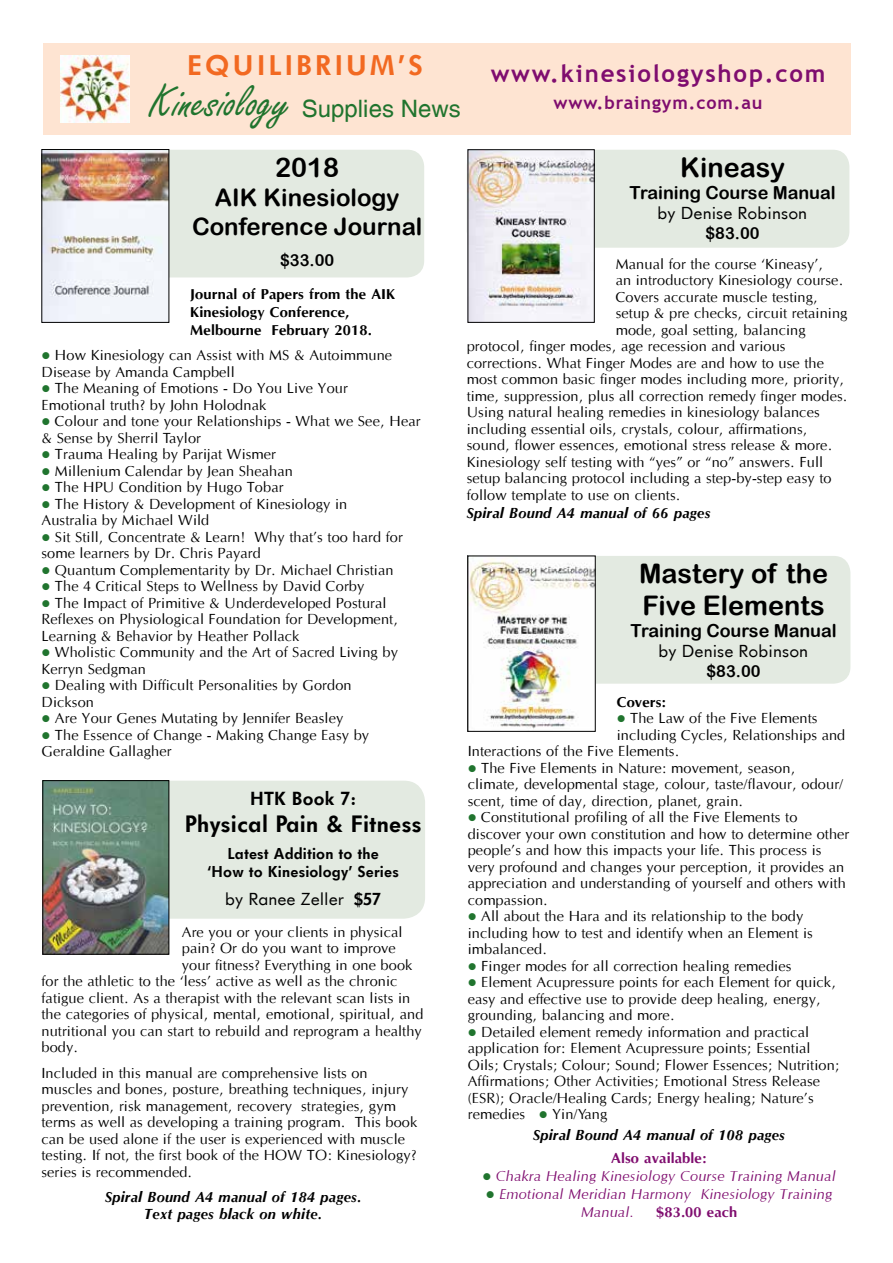
<style>
.page{position:relative;width:893px;height:1263px;background:#fff}
.page>*{position:absolute;margin:0;border:0;box-sizing:border-box;transform-origin:0 0}
.t1{font:27px/32.4px "Arial Rounded MT Bold";color:#000}
.t2{font:700 27px "Futurist";letter-spacing:.1em;color:#f26921}
.t3{font:24px/28.8px "Arial Rounded MT Bold";color:#000;text-align:center}
.t4{font:24px "Switzerland Plain";color:#20742e}
.t5{font:700 24px "Trebuchet MS";letter-spacing:.075em;color:#7f0d6f}
.t6{font:700 22.5px "Futurist";color:#000}
.t7{font:18px "Arial Rounded MT Bold";color:#000}
.t8{font:700 18px "Trebuchet MS";letter-spacing:.05em;color:#7f0d6f}
.t9{font:700 18px "Futurist";color:#000}
.t10{font:16.5px "Futurist";letter-spacing:-.01em;color:#000}
.t11{font:16.5px "Arial Rounded MT Bold";color:#000}
.t12{font:15px/16.5px "Optim";color:#000}
.t13{font:italic 700 15px/16.5px "Optim";color:#000;text-align:center}
.t14{font:italic 15px/18px "Optim";color:#7f0d6f}
.t15{font:700 15px/18px "Optim";color:#000}
.t16{font:700 15px/18px "Futurist";color:#000;text-align:center}
.t17{font:700 15px "Optim";color:#7f0d6f}
.s1{font-family:"Freeport Plain";font-size:46.5px}
.s2{color:#20742e}
.s3{font-weight:700}
</style>
<div class="page">
<div style="left:43px;top:43px;width:807px;height:91px;background:#fee4d2"></div>
<div style="left:468px;top:556px;width:382px;height:128px;background:#e3eae1;border-radius:17px"></div>
<div style="left:467px;top:150px;width:382px;height:98px;background:#e3eae1;border-radius:17px"></div>
<div style="left:41px;top:150px;width:383px;height:127px;background:#e3eae1;border-radius:17px"></div>
<div style="left:42px;top:781px;width:383px;height:138px;background:#e3eae1;border-radius:21px"></div>
<img style="left:44px;top:151px;width:123px;height:170px">
<div style="left:42px;top:149px;width:127px;height:174px;border:1px solid #000"></div>
<img style="left:470px;top:558px;width:123px;height:171px">
<img style="left:45px;top:782px;width:122px;height:170px">
<div style="left:43px;top:780px;width:126px;height:174px;border:1px solid #000"></div>
<img style="left:470px;top:152px;width:122px;height:169px">
<img style="left:61px;top:55px;width:69px;height:67px">
<h1 class="t2" style="left:187px;top:53px;width:237px">EQUILIBRIUM’S</h1>
<h2 class="t4" style="left:149px;top:94px;width:313px"><span class="s1">Kinesiology</span> Supplies News</h2>
<h1 class="t1" style="left:275px;top:151px;width:66px">2018</h1>
<h2 class="t3" style="left:192px;top:183px;width:232px">AIK Kinesiology<br>Conference Journal</h2>
<p class="t11" style="left:280px;top:250px;width:56px">$33.00</p>
<p class="t15" style="left:190px;top:286px;width:207px">Journal of Papers from the AIK<br>Kinesiology Conference,<br>Melbourne February 2018.</p>
<p class="t12" style="left:41px;top:348px;width:352px"><span class="s2">●</span> How Kinesiology can Assist with MS &amp; Autoimmune<br>Disease by Amanda Campbell</p>
<p class="t12" style="left:41px;top:381px;width:308px"><span class="s2">●</span> The Meaning of Emotions - Do You Live Your<br>Emotional truth? by John Holodnak</p>
<p class="t12" style="left:41px;top:414px;width:381px"><span class="s2">●</span> Colour and tone your Relationships - What we See, Hear &amp; Sense by Sherril Taylor</p>
<p class="t12" style="left:41px;top:447px;width:236px"><span class="s2">●</span> Trauma Healing by Parijat Wismer</p>
<p class="t12" style="left:41px;top:463px;width:253px"><span class="s2">●</span> Millenium Calendar by Jean Sheahan</p>
<p class="t12" style="left:41px;top:480px;width:244px"><span class="s2">●</span> The HPU Condition by Hugo Tobar</p>
<p class="t12" style="left:41px;top:496px;width:307px"><span class="s2">●</span> The History &amp; Development of Kinesiology in<br>Australia by Michael Wild</p>
<p class="t12" style="left:41px;top:529px;width:363px"><span class="s2">●</span> Sit Still, Concentrate &amp; Learn! Why that’s too hard for some learners by Dr. Chris Payard</p>
<p class="t12" style="left:41px;top:562px;width:354px"><span class="s2">●</span> Quantum Complementarity by Dr. Michael Christian</p>
<p class="t12" style="left:41px;top:579px;width:325px"><span class="s2">●</span> The 4 Critical Steps to Wellness by David Corby</p>
<p class="t12" style="left:41px;top:595px;width:358px"><span class="s2">●</span> The Impact of Primitive &amp; Underdeveloped Postural<br>Reflexes on Physiological Foundation for Development,<br>Learning &amp; Behavior by Heather Pollack</p>
<p class="t12" style="left:41px;top:645px;width:358px"><span class="s2">●</span> Wholistic Community and the Art of Sacred Living by<br>Kerryn Sedgman</p>
<p class="t12" style="left:41px;top:678px;width:312px"><span class="s2">●</span> Dealing with Difficult Personalities by Gordon<br>Dickson</p>
<p class="t12" style="left:41px;top:711px;width:303px"><span class="s2">●</span> Are Your Genes Mutating by Jennifer Beasley</p>
<p class="t12" style="left:41px;top:727px;width:329px"><span class="s2">●</span> The Essence of Change - Making Change Easy by<br>Geraldine Gallagher</p>
<h2 class="t5" style="left:491px;top:59px;width:336px">www.kinesiologyshop.com</h2>
<p class="t8" style="left:554px;top:92px;width:210px">www.braingym.com.au</p>
<h1 class="t1" style="left:680px;top:151px;width:106px">Kineasy</h1>
<p class="t7" style="left:629px;top:182px;width:208px">Training Course Manual</p>
<p class="t10" style="left:658px;top:206px;width:151px">by Denise Robinson</p>
<p class="t11" style="left:705px;top:223px;width:56px">$83.00</p>
<p class="t12" style="left:616px;top:256px;width:209px">Manual for the course ‘Kineasy’,</p>
<p class="t12" style="left:616px;top:273px;width:229px">an introductory Kinesiology course.</p>
<p class="t12" style="left:616px;top:289px;width:204px">Covers accurate muscle testing,</p>
<p class="t12" style="left:616px;top:306px;width:233px">setup &amp; pre checks, circuit retaining</p>
<p class="t12" style="left:616px;top:322px;width:192px">mode, goal setting, balancing</p>
<p class="t12" style="left:467px;top:339px;width:320px">protocol, finger modes, age recession and various</p>
<p class="t12" style="left:467px;top:355px;width:359px">corrections. What Finger Modes are and how to use the</p>
<p class="t12" style="left:467px;top:372px;width:379px">most common basic finger modes including more, priority,</p>
<p class="t12" style="left:467px;top:388px;width:383px">time, suppression, plus all correction remedy finger modes.</p>
<p class="t12" style="left:467px;top:405px;width:355px">Using natural healing remedies in kinesiology balances</p>
<p class="t12" style="left:467px;top:421px;width:343px">including essential oils, crystals, colour, affirmations,</p>
<p class="t12" style="left:467px;top:438px;width:367px">sound, flower essences, emotional stress release &amp; more.</p>
<p class="t12" style="left:467px;top:454px;width:358px">Kinesiology self testing with “yes” or “no” answers. Full</p>
<p class="t12" style="left:467px;top:471px;width:366px">setup balancing protocol including a step-by-step easy to</p>
<p class="t12" style="left:467px;top:487px;width:215px">follow template to use on clients.</p>
<p class="t13" style="left:467px;top:505px;width:245px">Spiral Bound A4 manual of 66 pages</p>
<h1 class="t1" style="left:639px;top:557px;width:190px">Mastery of the<br>Five Elements</h1>
<p class="t7" style="left:630px;top:620px;width:208px">Training Course Manual</p>
<p class="t10" style="left:659px;top:643px;width:151px">by Denise Robinson</p>
<p class="t11" style="left:706px;top:661px;width:56px">$83.00</p>
<p class="t15" style="left:617px;top:693px;width:51px">Covers:</p>
<p class="t12" style="left:617px;top:710px;width:203px"><span class="s2">●</span> The Law of the Five Elements</p>
<p class="t12" style="left:617px;top:727px;width:230px">including Cycles, Relationships and</p>
<p class="t12" style="left:468px;top:743px;width:213px">Interactions of the Five Elements.</p>
<p class="t12" style="left:468px;top:760px;width:377px"><span class="s2">●</span> The Five Elements in Nature: movement, season, climate, developmental stage, colour, taste/flavour, odour/ scent, time of day, direction, planet, grain.</p>
<p class="t12" style="left:468px;top:809px;width:383px"><span class="s2">●</span> Constitutional profiling of all the Five Elements to discover your own constitution and how to determine other people’s and how this impacts your life. This process is very profound and changes your perception, it provides an appreciation and understanding of yourself and others with compassion.</p>
<p class="t12" style="left:468px;top:908px;width:347px"><span class="s2">●</span> All about the Hara and its relationship to the body including how to test and identify when an Element is imbalanced.</p>
<p class="t12" style="left:468px;top:958px;width:325px"><span class="s2">●</span> Finger modes for all correction healing remedies</p>
<p class="t12" style="left:468px;top:974px;width:370px"><span class="s2">●</span> Element Acupressure points for each Element for quick, easy and effective use to provide deep healing, energy, grounding, balancing and more.</p>
<p class="t12" style="left:468px;top:1024px;width:374px"><span class="s2">●</span> Detailed element remedy information and practical application for: Element Acupressure points; Essential Oils; Crystals; Colour; Sound; Flower Essences; Nutrition; Affirmations; Other Activities; Emotional Stress Release (ESR); Oracle/Healing Cards; Energy healing; Nature’s remedies <span class="s2">●</span> Yin/Yang</p>
<p class="t13" style="left:533px;top:1128px;width:254px">Spiral Bound A4 manual of 108 pages</p>
<p class="t17" style="left:611px;top:1150px;width:97px">Also available:</p>
<p class="t14" style="left:482px;top:1167px;width:355px"><span class="s2">●</span> Chakra Healing Kinesiology Course Training Manual</p>
<p class="t14" style="left:581px;top:1185px;width:253px;text-indent:-95px"><span class="s2">●</span> Emotional Meridian Harmony Kinesiology Training<br>Manual.</p>
<p class="t9" style="left:250px;top:790px;width:108px">HTK Book 7:</p>
<h3 class="t6" style="left:185px;top:814px;width:238px">Physical Pain &amp; Fitness</h3>
<p class="t16" style="left:207px;top:845px;width:193px">Latest Addition to the ‘How to Kinesiology’ Series</p>
<p class="t10" style="left:225px;top:892px;width:158px">by Ranee Zeller <span class="s3">$57</span></p>
<p class="t12" style="left:182px;top:924px;width:222px">Are you or your clients in physical</p>
<p class="t12" style="left:182px;top:941px;width:216px">pain? Or do you want to improve</p>
<p class="t12" style="left:182px;top:957px;width:232px">your fitness? Everything in one book</p>
<p class="t12" style="left:41px;top:974px;width:358px">for the athletic to the ‘less’ active as well as the chronic</p>
<p class="t12" style="left:41px;top:990px;width:370px">fatigue client. As a therapist with the relevant scan lists in</p>
<p class="t12" style="left:41px;top:1007px;width:384px">the categories of physical, mental, emotional, spiritual, and</p>
<p class="t12" style="left:41px;top:1023px;width:382px">nutritional you can start to rebuild and reprogram a healthy</p>
<p class="t12" style="left:41px;top:1040px;width:38px">body.</p>
<p class="t12" style="left:41px;top:1065px;width:377px">Included in this manual are comprehensive lists on muscles and bones, posture, breathing techniques, injury prevention, risk management, recovery strategies, gym terms as well as developing a training program. This book can be used alone if the user is experienced with muscle testing. If not, the first book of the HOW TO: Kinesiology? series is recommended.</p>
<p class="t13" style="left:105px;top:1190px;width:258px">Spiral Bound A4 manual of 184 pages.<br>Text pages black on white.</p>
<p class="t17" style="left:656px;top:1204px;width:83px">$83.00 each</p>
</div>
